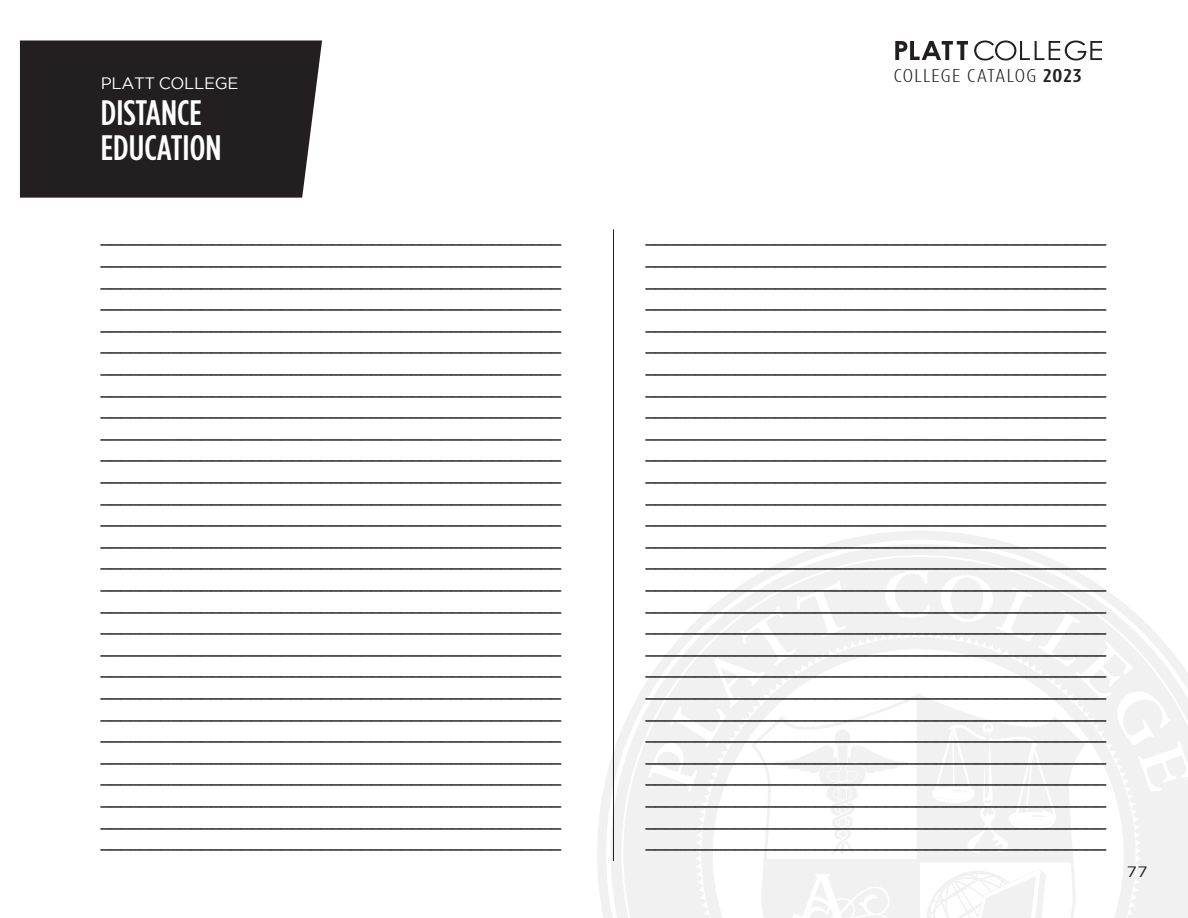
<style>
.page{position:relative;width:1188px;height:918px;background:#fff}
.page>*{position:absolute;margin:0;border:0;box-sizing:border-box;transform-origin:0 0}
.t1{font:500 35.4px/35.1px "Gotham Condensed";color:#fff;scale:1.06 1}
.t2{font:300 18.45px "Gotham Condensed";letter-spacing:.05em;color:#231f20;scale:1.38 1}
.t3{font:18px/21.6px "Arial";color:#231f20;text-align:justify}
.t4{font:16.5px "Gotham";letter-spacing:-.02em;color:#fff}
.t5{font:15px "Gotham";color:#231f20;scale:1.13 1}
.s1{font-weight:500}
</style>
<div class="page">
<svg style="left:597px;top:531px;width:413px;height:387px"></svg>
<svg style="left:611px;top:544px;width:430px;height:374px"></svg>
<svg style="left:621px;top:555px;width:454px;height:363px;fill:#f2f2f2"></svg>
<svg style="left:648px;top:571px;width:540px;height:347px"></svg>
<svg style="left:895px;top:41px;width:73px;height:19px"></svg>
<svg style="left:974px;top:40px;width:128px;height:21px"></svg>
<div style="left:20px;top:40px;width:302px;height:158px;background:#231f20"></div>
<hr style="left:613px;top:229px;width:1px;height:632px;background:#231f20">
<p class="t4" style="left:101px;top:73px;width:139px">PLATT COLLEGE</p>
<h1 class="t1" style="left:101px;top:94px;width:115px">DISTANCE<br>EDUCATION</h1>
<p class="t2" style="left:894px;top:66px;width:137px">COLLEGE CATALOG <span class="s1">2023</span></p>
<p class="t3" style="left:101px;top:226px;width:462px">______________________________________________ ______________________________________________ ______________________________________________ ______________________________________________ ______________________________________________ ______________________________________________ ______________________________________________ ______________________________________________ ______________________________________________ ______________________________________________ ______________________________________________ ______________________________________________ ______________________________________________ ______________________________________________ ______________________________________________ ______________________________________________ ______________________________________________ ______________________________________________ ______________________________________________ ______________________________________________ ______________________________________________ ______________________________________________ ______________________________________________ ______________________________________________ ______________________________________________ ______________________________________________ ______________________________________________ ______________________________________________ ______________________________________________</p>
<p class="t3" style="left:646px;top:226px;width:462px">______________________________________________ ______________________________________________ ______________________________________________ ______________________________________________ ______________________________________________ ______________________________________________ ______________________________________________ ______________________________________________ ______________________________________________ ______________________________________________ ______________________________________________ ______________________________________________ ______________________________________________ ______________________________________________ ______________________________________________ ______________________________________________ ______________________________________________ ______________________________________________ ______________________________________________ ______________________________________________ ______________________________________________ ______________________________________________ ______________________________________________ ______________________________________________ ______________________________________________ ______________________________________________ ______________________________________________ ______________________________________________ ______________________________________________</p>
<p class="t5" style="left:1127px;top:862px;width:20px">77</p>
</div>
